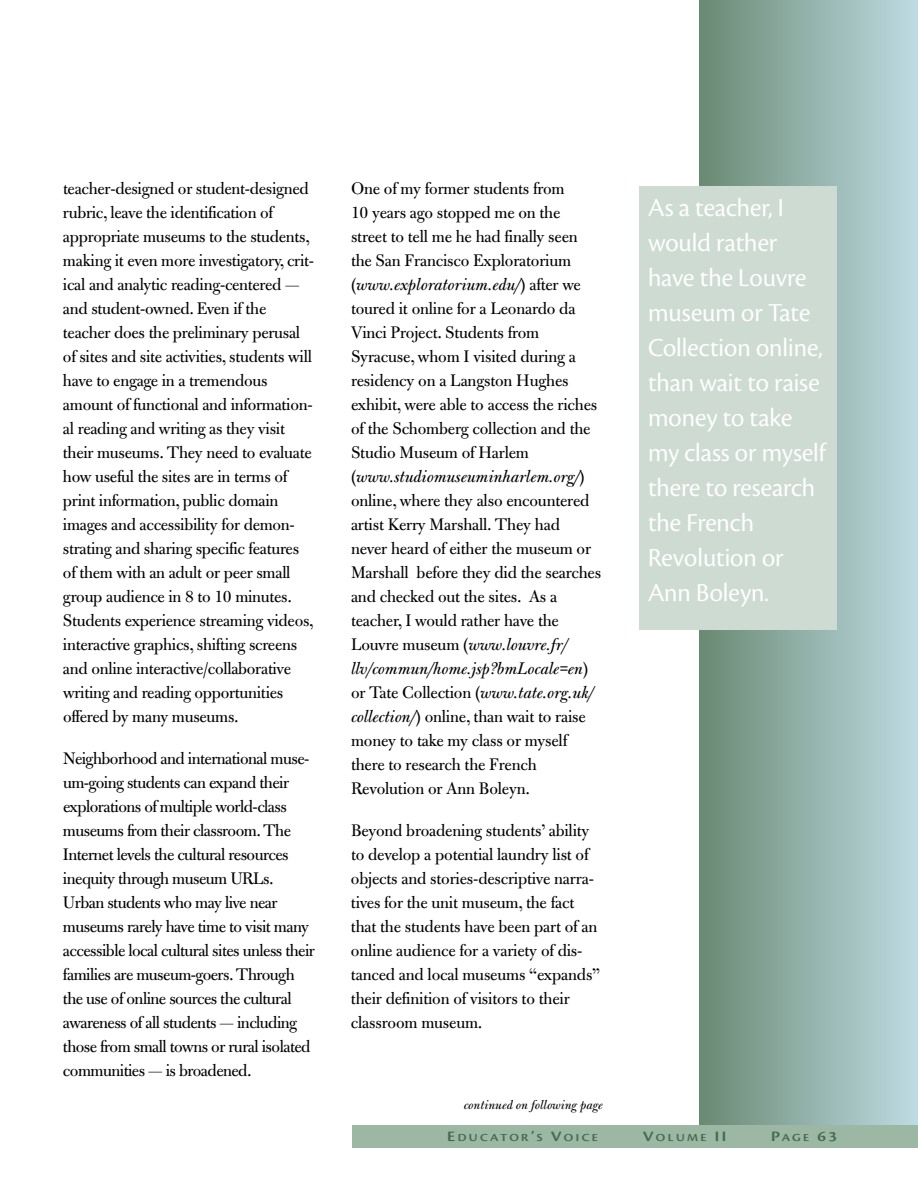
<style>
.page{position:relative;width:918px;height:1188px;background:#fff}
.page>*{position:absolute;margin:0;border:0;box-sizing:border-box;transform-origin:0 0}
.t1{font:27px/35px "Cronos Pro Disp";color:#fff}
.t2{font:18px/24px "Bulmer MT Std";letter-spacing:-.015em;color:#000}
.t3{font:15px "Cronos Pro Semibold Disp";color:#436b4e;scale:1.2 1}
.t4{font:italic 13.5px "Bulmer MT Std";color:#000}
.t5{font:11.25px "Cronos Pro Semibold Disp";letter-spacing:.175em;color:#436b4e;scale:1.2 1}
.s1{font-style:italic}
.s2{font-size:15px}
.s3{font-size:11.25px}
</style>
<div class="page">
<div style="left:699px;top:0;width:219px;height:1125px;background:linear-gradient(to right,#698973,#bedbe3)"></div>
<div style="left:639px;top:186px;width:198px;height:444px;background:#cedbd2"></div>
<div style="left:352px;top:1125px;width:566px;height:23px;background:#9cb7a4"></div>
<p class="t2" style="left:63px;top:178px;width:253px">teacher-designed or student-designed rubric, leave the identification of appropriate museums to the students, making it even more investigatory, crit&shy;ical and analytic reading-centered — and student-owned. Even if the teacher does the preliminary perusal of sites and site activities, students will have to engage in a tremendous amount of functional and information&shy;al reading and writing as they visit their museums. They need to evaluate how useful the sites are in terms of print information, public domain images and accessibility for demon&shy;strating and sharing specific features of them with an adult or peer small group audience in 8 to 10 minutes.<br>Students experience streaming videos, interactive graphics, shifting screens and online interactive/collaborative writing and reading opportunities offered by many museums.</p>
<p class="t2" style="left:63px;top:748px;width:254px">Neighborhood and international muse&shy;um-going students can expand their explorations of multiple world-class museums from their classroom. The Internet levels the cultural resources inequity through museum URLs.<br>Urban students who may live near museums rarely have time to visit many accessible local cultural sites unless their families are museum-goers. Through the use of online sources the cultural awareness of all students — including those from small towns or rural isolated communities — is broadened.</p>
<p class="t2" style="left:351px;top:178px;width:252px">One of my former students from<br>10 years ago stopped me on the<br>street to tell me he had finally seen the San Francisco Exploratorium (<span class="s1">www.exploratorium.edu/</span>) after we toured it online for a Leonardo da Vinci Project. Students from Syracuse, whom I visited during a residency on a Langston Hughes exhibit, were able to access the riches of the Schomberg collection and the Studio Museum of Harlem (<span class="s1">www.studiomuseuminharlem.org/</span>) online, where they also encountered artist Kerry Marshall. They had<br>never heard of either the museum or Marshall before they did the searches and checked out the sites. As a teacher, I would rather have the Louvre museum (<span class="s1">www.louvre.fr/ llv/commun/home.jsp?bmLocale=en</span>) or Tate Collection (<span class="s1">www.tate.org.uk/ collection/</span>) online, than wait to raise money to take my class or myself there to research the French Revolution or Ann Boleyn.</p>
<p class="t2" style="left:351px;top:820px;width:251px">Beyond broadening students’ ability to develop a potential laundry list of objects and stories-descriptive narra&shy;tives for the unit museum, the fact that the students have been part of an online audience for a variety of dis&shy;tanced and local museums “expands” their definition of visitors to their classroom museum.</p>
<h1 class="t1" style="left:648px;top:192px;width:179px">As a teacher, I would rather have the Louvre museum or Tate<br>Collection online, than wait to raise money to take my class or myself there to research the French<br>Revolution or<br>Ann Boleyn.</h1>
<p class="t4" style="left:464px;top:1100px;width:141px">continued on following page</p>
<p class="t5" style="left:447px;top:1134px;width:127px"><span class="s2">E</span>DUCATOR<span class="s2">’</span>S <span class="s2">V</span>OICE</p>
<p class="t5" style="left:643px;top:1134px;width:71px"><span class="s2">V</span>OLUME <span class="s2">II</span></p>
<p class="t3" style="left:771px;top:1131px;width:56px">P<span class="s3">AGE</span> 63</p>
</div>
